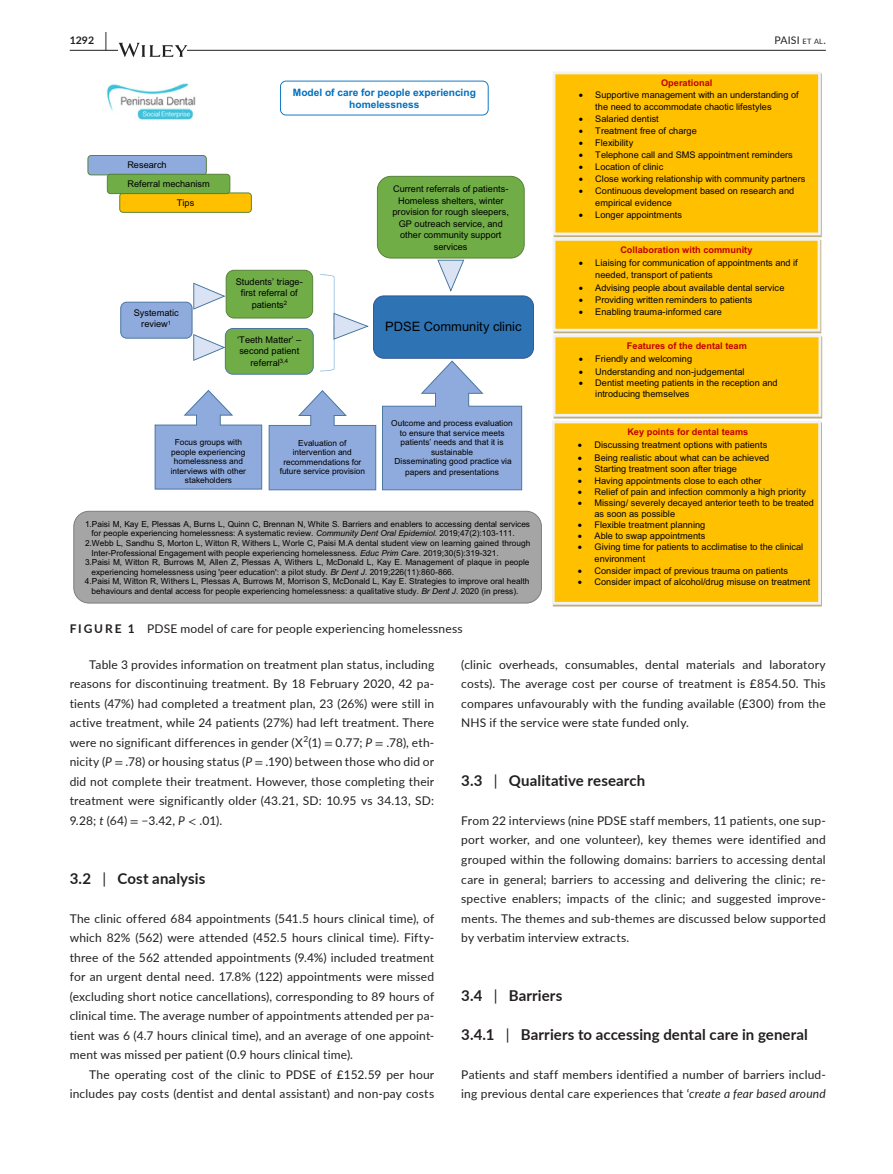
<style>
.page{position:relative;width:893px;height:1174px;background:#fff}
.page>*{position:absolute;margin:0;border:0;box-sizing:border-box;transform-origin:0 0}
.t1{font:700 15px "Lato";letter-spacing:.01em;color:#231f20}
.t2{font:12.9px "Arial";color:#000}
.t3{font:12px/19.5px "Lato";letter-spacing:.015em;color:#231f20;text-align:justify}
.t4{font:10.5px "Lato";letter-spacing:.015em;color:#231f20}
.t5{font:700 10.5px "Lato";color:#231f20}
.t6{font:700 10.2px/12.5px "Arial";color:#0070c0;text-align:center}
.t7{font:9.15px/11.4px "Arial";color:#000}
.t8{font:700 9.15px "Arial";color:#c00000}
.t9{font:8.4px "Lato";color:#231f20}
.t10{font:8.25px/9.6px "Arial";color:#000;text-align:center}
.s1{font-size:19.5px}
.s2{font-size:7.35px}
.s3{font-style:italic}
.s4{font-weight:700}
.s5{font-family:"STIX"}
.s6{font-weight:400}
</style>
<div class="page">
<hr style="left:70px;top:50px;width:756px;height:1px;background:#231f20">
<svg style="left:119px;top:43px;width:68px;height:14px"></svg>
<div style="left:553px;top:72px;width:268px;height:163px;background:#ffc000"></div>
<svg style="left:553px;top:238px;width:269px;height:180px;background:#fcc417"></svg>
<svg style="left:87px;top:155px;width:447px;height:335px"></svg>
<svg style="left:280px;top:81px;width:209px;height:34px"></svg>
<div style="left:552px;top:421px;width:269px;height:183px;background:#ffc000"></div>
<div style="left:73px;top:511px;width:469px;height:92px;background:#a5a5a5"></div>
<img style="left:106px;top:83px;width:90px;height:37px">
<p class="t5" style="left:70px;top:33px;width:39px">1292 <span class="s1">|</span></p>
<p class="t4" style="left:774px;top:33px;width:53px">PAISI <span class="s2">et al</span>.</p>
<p class="t7" style="left:127px;top:160px;width:41px">Research</p>
<p class="t7" style="left:127px;top:178px;width:84px">Referral mechanism</p>
<p class="t7" style="left:177px;top:197px;width:19px">Tips</p>
<p class="t7" style="left:134px;top:307px;width:46px;text-align:center">Systematic review<sup>1</sup></p>
<p class="t6" style="left:293px;top:86px;width:185px">Model of care for people experiencing homelessness</p>
<p class="t7" style="left:236px;top:276px;width:69px;text-align:center">Students’ triage&shy;first referral of patients<sup>2</sup></p>
<p class="t7" style="left:237px;top:334px;width:66px;text-align:center">‘Teeth Matter’ – second patient referral<sup>3,4</sup></p>
<p class="t7" style="left:392px;top:183px;width:118px;text-align:center">Current referrals of patients-<br>Homeless shelters, winter provision for rough sleepers,<br>GP outreach service, and other community support services</p>
<p class="t2" style="left:385px;top:317px;width:138px">PDSE Community clinic</p>
<p class="t10" style="left:171px;top:437px;width:77px">Focus groups with people experiencing homelessness and interviews with other stakeholders</p>
<p class="t10" style="left:280px;top:438px;width:87px">Evaluation of intervention and recommendations for future service provision</p>
<p class="t10" style="left:391px;top:418px;width:123px">Outcome and process evaluation to ensure that service meets patients’ needs and that it is sustainable<br>Disseminating good practice via papers and presentations</p>
<p class="t10" style="left:85px;top:519px;width:447px">1.Paisi M, Kay E, Plessas A, Burns L, Quinn C, Brennan N, White S. Barriers and enablers to accessing dental services</p>
<p class="t10" style="left:92px;top:529px;width:425px">for people experiencing homelessness: A systematic review. <span class="s3">Community Dent Oral Epidemiol.</span> 2019;47(2):103-111.</p>
<p class="t10" style="left:85px;top:538px;width:447px">2.Webb L, Sandhu S, Morton L, Witton R, Withers L, Worle C, Paisi M.A dental student view on learning gained through</p>
<p class="t10" style="left:92px;top:548px;width:409px">Inter-Professional Engagement with people experiencing homelessness. <span class="s3">Educ Prim Care</span>. 2019;30(5):319-321.</p>
<p class="t10" style="left:85px;top:557px;width:446px">3.Paisi M, Witton R, Burrows M, Allen Z, Plessas A, Withers L, McDonald L, Kay E. Management of plaque in people</p>
<p class="t10" style="left:92px;top:567px;width:364px">experiencing homelessness using 'peer education': a pilot study. <span class="s3">Br Dent J.</span> 2019;226(11):860-866.</p>
<p class="t10" style="left:85px;top:577px;width:446px">4.Paisi M, Witton R, Withers L, Plessas A, Burrows M, Morrison S, McDonald L, Kay E. Strategies to improve oral health</p>
<p class="t10" style="left:92px;top:586px;width:428px">behaviours and dental access for people experiencing homelessness: a qualitative study. <span class="s3">Br Dent J</span>. 2020 (in press).</p>
<p class="t3" style="left:70px;top:619px;width:394px"><span class="s4">FIGURE 1</span> PDSE model of care for people experiencing homelessness</p>
<p class="t8" style="left:661px;top:77px;width:53px">Operational</p>
<p class="t7" style="left:595px;top:89px;width:205px;text-indent:-17px">• Supportive management with an understanding of the need to accommodate chaotic lifestyles</p>
<p class="t7" style="left:579px;top:113px;width:82px">• Salaried dentist</p>
<p class="t7" style="left:579px;top:125px;width:120px">• Treatment free of charge</p>
<p class="t7" style="left:579px;top:137px;width:56px">• Flexibility</p>
<p class="t7" style="left:579px;top:149px;width:216px">• Telephone call and SMS appointment reminders</p>
<p class="t7" style="left:579px;top:161px;width:86px">• Location of clinic</p>
<p class="t7" style="left:579px;top:173px;width:228px">• Close working relationship with community partners</p>
<p class="t7" style="left:595px;top:186px;width:200px;text-indent:-17px">• Continuous development based on research and empirical evidence</p>
<p class="t7" style="left:579px;top:209px;width:105px">• Longer appointments</p>
<p class="t8" style="left:620px;top:243px;width:134px">Collaboration with community</p>
<p class="t7" style="left:595px;top:257px;width:204px;line-height:12px;text-indent:-17px">• Liaising for communication of appointments and if needed, transport of patients</p>
<p class="t7" style="left:579px;top:282px;width:207px">• Advising people about available dental service</p>
<p class="t7" style="left:579px;top:294px;width:175px">• Providing written reminders to patients</p>
<p class="t7" style="left:579px;top:306px;width:145px">• Enabling trauma-informed care</p>
<p class="t8" style="left:627px;top:340px;width:122px">Features of the dental team</p>
<p class="t7" style="left:579px;top:353px;width:115px">• Friendly and welcoming</p>
<p class="t7" style="left:579px;top:366px;width:167px">• Understanding and non-judgemental</p>
<p class="t7" style="left:595px;top:378px;width:184px;line-height:10.5px;text-indent:-17px">• Dentist meeting patients in the reception and introducing themselves</p>
<p class="t8" style="left:627px;top:426px;width:122px">Key points for dental teams</p>
<p class="t7" style="left:578px;top:439px;width:191px">• Discussing treatment options with patients</p>
<p class="t7" style="left:578px;top:452px;width:193px">• Being realistic about what can be achieved</p>
<p class="t7" style="left:578px;top:463px;width:160px">• Starting treatment soon after triage</p>
<p class="t7" style="left:578px;top:475px;width:185px">• Having appointments close to each other</p>
<p class="t7" style="left:578px;top:486px;width:230px">• Relief of pain and infection commonly a high priority</p>
<p class="t7" style="left:594px;top:497px;width:221px;line-height:10.6px;text-indent:-17px">• Missing/ severely decayed anterior teeth to be treated as soon as possible</p>
<p class="t7" style="left:578px;top:519px;width:129px">• Flexible treatment planning</p>
<p class="t7" style="left:578px;top:530px;width:129px">• Able to swap appointments</p>
<p class="t7" style="left:594px;top:541px;width:210px;text-indent:-17px">• Giving time for patients to acclimatise to the clinical environment</p>
<p class="t7" style="left:578px;top:565px;width:212px">• Consider impact of previous trauma on patients</p>
<p class="t7" style="left:578px;top:576px;width:234px">• Consider impact of alcohol/drug misuse on treatment</p>
<p class="t3" style="left:70px;top:654px;width:366px;text-indent:20px">Table 3 provides information on treatment plan status, including reasons for discontinuing treatment. By 18 February 2020, 42 pa&shy;tients (47%) had completed a treatment plan, 23 (26%) were still in active treatment, while 24 patients (27%) had left treatment. There were no significant differences in gender (X</p>
<p class="t9" style="left:303px;top:732px;width:6px">2</p>
<p class="t3" style="left:70px;top:732px;width:366px;text-indent:239px">(1) <span class="s5">=</span> 0.77; <span class="s3">P</span> <span class="s5">=</span> .78), eth&shy;nicity (<span class="s3">P</span> <span class="s5">=</span> .78) or housing status (<span class="s3">P</span> <span class="s5">=</span> .190) between those who did or did not complete their treatment. However, those completing their treatment were significantly older (43.21, SD: 10.95 vs 34.13, SD:<br>9.28; <span class="s3">t</span> (64) <span class="s5">=</span> −3.42, <span class="s3">P</span> <span class="s5">&lt;</span> .01).</p>
<p class="t1" style="left:70px;top:867px;width:137px">3.2 <span class="s6">|</span> Cost analysis</p>
<p class="t3" style="left:70px;top:908px;width:366px">The clinic offered 684 appointments (541.5 hours clinical time), of which 82% (562) were attended (452.5 hours clinical time). Fifty&shy;three of the 562 attended appointments (9.4%) included treatment for an urgent dental need. 17.8% (122) appointments were missed (excluding short notice cancellations), corresponding to 89 hours of clinical time. The average number of appointments attended per pa&shy;tient was 6 (4.7 hours clinical time), and an average of one appoint&shy;ment was missed per patient (0.9 hours clinical time).</p>
<p class="t3" style="left:70px;top:1064px;width:366px;text-align:right">The operating cost of the clinic to PDSE of £152.59 per hour includes pay costs (dentist and dental assistant) and non-pay costs</p>
<p class="t3" style="left:461px;top:654px;width:366px">(clinic overheads, consumables, dental materials and laboratory costs). The average cost per course of treatment is £854.50. This compares unfavourably with the funding available (£300) from the NHS if the service were state funded only.</p>
<p class="t1" style="left:461px;top:769px;width:186px">3.3 <span class="s6">|</span> Qualitative research</p>
<p class="t3" style="left:461px;top:810px;width:366px">From 22 interviews (nine PDSE staff members, 11 patients, one sup&shy;port worker, and one volunteer), key themes were identified and grouped within the following domains: barriers to accessing dental care in general; barriers to accessing and delivering the clinic; re&shy;spective enablers; impacts of the clinic; and suggested improve&shy;ments. The themes and sub-themes are discussed below supported by verbatim interview extracts.</p>
<p class="t1" style="left:461px;top:984px;width:103px">3.4 <span class="s6">|</span> Barriers</p>
<p class="t1" style="left:461px;top:1023px;width:348px">3.4.1 <span class="s6">|</span> Barriers to accessing dental care in general</p>
<p class="t3" style="left:461px;top:1064px;width:366px">Patients and staff members identified a number of barriers includ&shy;ing previous dental care experiences that ‘<span class="s3">create a fear based around</span></p>
</div>
